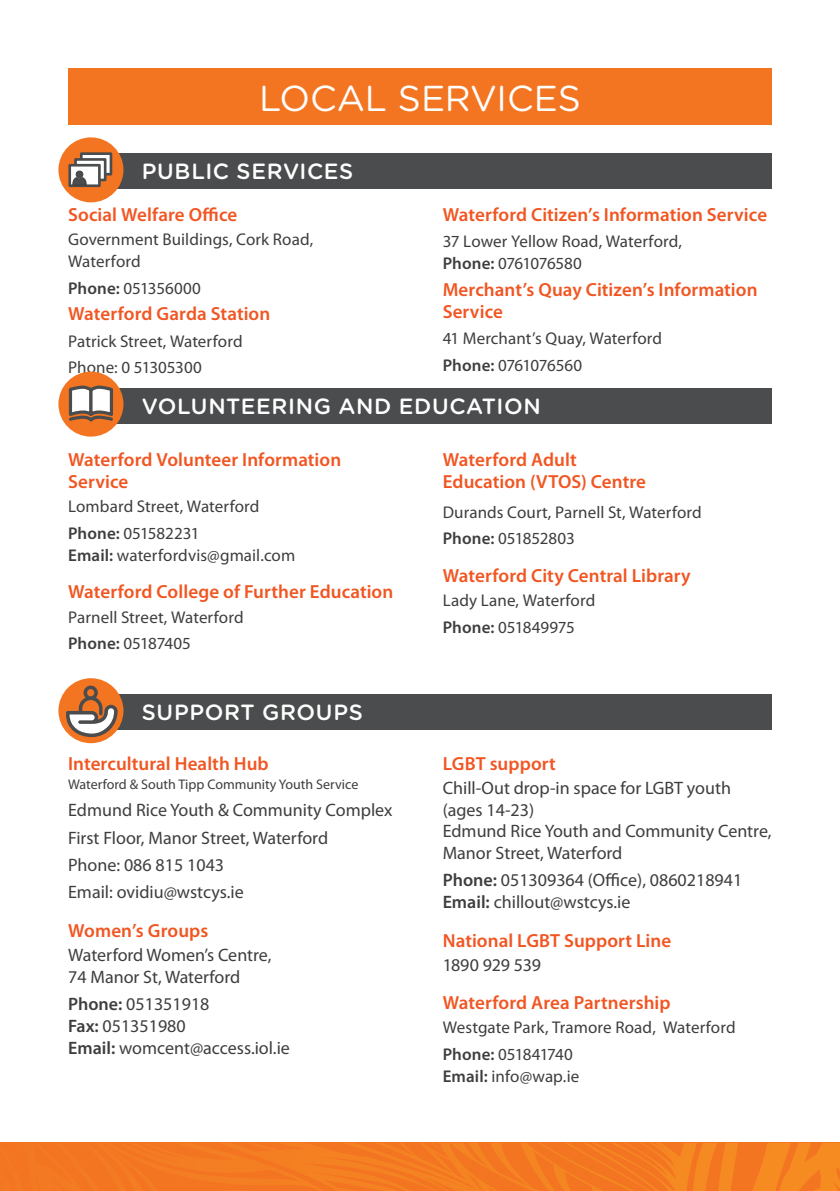
<style>
.page{position:relative;width:840px;height:1191px;background:#fff}
.page>*{position:absolute;margin:0;border:0;box-sizing:border-box;transform-origin:0 0}
.t1{font:36px "Gotham Rounded";letter-spacing:-.005em;color:#fff}
.Service_Section_Head{font:500 22px "Gotham Rounded";letter-spacing:.03em;color:#fff}
.Service_Title{font:600 19px/22px "Myriad Pro";letter-spacing:.005em;color:#f15622}
.Service_Details{font:600 19px/22px "Myriad Pro";letter-spacing:.005em;color:#f15622}
.Service_Details-2{font:18px/21.6px "Myriad Pro";color:#3e3e3f}
.Service_Details-3{font:18px "Myriad Pro";letter-spacing:-.02em;color:#3e3e3f}
.Service_Details-4{font:17px/22px "Myriad Pro";letter-spacing:.005em;color:#3e3e3f}
.Service_Details-5{font:17px "Myriad Pro";letter-spacing:-.015em;color:#3e3e3f}
.Service_Details-6{font:17px "Myriad Pro";letter-spacing:-.02em;color:#3e3e3f}
.t2{font:14px "Myriad Pro";color:#3e3e3f}
.s1{font-weight:600}
</style>
<div class="page">
<div style="left:68px;top:68px;width:703px;height:57px;background:#f47521"></div>
<div style="left:68px;top:153px;width:703px;height:36px;background:#4b4c4d"></div>
<div style="left:68px;top:388px;width:703px;height:36px;background:#4b4c4d"></div>
<div style="left:68px;top:693px;width:703px;height:36px;background:#4b4c4d"></div>
<svg style="left:0;top:1142px;width:839px;height:49px;background:#f47b21"></svg>
<div style="left:58px;top:137px;width:65px;height:65px;background:#f47521;border-radius:50%"></div>
<svg style="left:84px;top:156px;width:24px;height:15px"></svg>
<div style="left:80px;top:152px;width:32px;height:23px;border:3px solid #4b4c4d"></div>
<svg style="left:78px;top:162px;width:24px;height:15px"></svg>
<div style="left:74px;top:158px;width:32px;height:23px;border:3px solid #4b4c4d"></div>
<div style="left:70px;top:165px;width:29px;height:21px;background:#fff"></div>
<div style="left:68px;top:164px;width:33px;height:23px;border:3px solid #4b4c4d"></div>
<svg style="left:73px;top:177px;width:13px;height:8px"></svg>
<div style="left:76px;top:171px;width:7px;height:7px;background:#4b4c4d;border-radius:50%"></div>
<div style="left:76px;top:171px;width:7px;height:7px;border:1px solid #3e3e3f;border-radius:50%"></div>
<div style="left:58px;top:371px;width:65px;height:65px;background:#f47521;border-radius:50%"></div>
<svg style="left:67px;top:385px;width:48px;height:44px"></svg>
<div style="left:58px;top:678px;width:65px;height:65px;background:#f47521;border-radius:50%"></div>
<svg style="left:66px;top:685px;width:52px;height:52px"></svg>
<p class="t1" style="left:259px;top:73px;width:323px">LOCAL SERVICES</p>
<p class="Service_Section_Head" style="left:142px;top:156px;width:213px">PUBLIC SERVICES</p>
<p class="Service_Title" style="left:68px;top:204px;width:170px">Social Welfare Office</p>
<p class="Service_Details-4" style="left:68px;top:229px;width:246px">Government Buildings, Cork Road,<br>Waterford</p>
<p class="Service_Details-4" style="left:68px;top:277px;width:134px"><span class="s1">Phone:</span> 051356000</p>
<p class="Service_Details" style="left:68px;top:303px;width:204px">Waterford Garda Station</p>
<p class="Service_Details-4" style="left:68px;top:330px;width:176px">Patrick Street, Waterford</p>
<p class="Service_Details-4" style="left:68px;top:357px;width:135px">Phone: 0 51305300</p>
<p class="Service_Details" style="left:442px;top:204px;width:326px">Waterford Citizen’s Information Service</p>
<p class="Service_Details-4" style="left:442px;top:231px;width:241px">37 Lower Yellow Road, Waterford,<br><span class="s1">Phone:</span> 0761076580</p>
<p class="Service_Details" style="left:442px;top:279px;width:316px">Merchant’s Quay Citizen’s Information<br>Service</p>
<p class="Service_Details-4" style="left:442px;top:328px;width:221px">41 Merchant’s Quay, Waterford</p>
<p class="Service_Details-6" style="left:442px;top:356px;width:141px"><span class="s1">Phone:</span> 0761076560</p>
<p class="Service_Section_Head" style="left:142px;top:390px;width:400px">VOLUNTEERING AND EDUCATION</p>
<p class="Service_Title" style="left:68px;top:448px;width:274px">Waterford Volunteer Information<br>Service</p>
<p class="Service_Details-4" style="left:68px;top:495px;width:193px">Lombard Street, Waterford</p>
<p class="Service_Details-4" style="left:68px;top:522px;width:228px"><span class="s1">Phone:</span> 051582231<br><span class="s1">Email:</span> waterfordvis@gmail.com</p>
<p class="Service_Title" style="left:68px;top:581px;width:326px">Waterford College of Further Education</p>
<p class="Service_Details-4" style="left:68px;top:606px;width:177px">Parnell Street, Waterford</p>
<p class="Service_Details-5" style="left:68px;top:634px;width:124px"><span class="s1">Phone:</span> 05187405</p>
<p class="Service_Section_Head" style="left:142px;top:696px;width:222px">SUPPORT GROUPS</p>
<p class="Service_Title" style="left:68px;top:753px;width:202px">Intercultural Health Hub</p>
<p class="t2" style="left:68px;top:777px;width:291px">Waterford &amp; South Tipp Community Youth Service</p>
<p class="Service_Details-2" style="left:68px;top:800px;width:326px">Edmund Rice Youth &amp; Community Complex</p>
<p class="Service_Details-2" style="left:68px;top:827px;width:261px">First Floor, Manor Street, Waterford</p>
<p class="Service_Details-2" style="left:68px;top:854px;width:157px">Phone: 086 815 1043</p>
<p class="Service_Details-2" style="left:68px;top:882px;width:177px">Email: ovidiu@wstcys.ie</p>
<p class="Service_Title" style="left:68px;top:920px;width:142px">Women’s Groups</p>
<p class="Service_Details-2" style="left:68px;top:944px;width:205px">Waterford Women’s Centre,<br>74 Manor St, Waterford</p>
<p class="Service_Details-2" style="left:68px;top:993px;width:223px"><span class="s1">Phone:</span> 051351918<br><span class="s1">Fax:</span> 051351980<br><span class="s1">Email:</span> womcent@access.iol.ie</p>
<p class="Service_Details" style="left:442px;top:448px;width:205px">Waterford Adult<br>Education (VTOS) Centre</p>
<p class="Service_Details-4" style="left:442px;top:501px;width:260px">Durands Court, Parnell St, Waterford</p>
<p class="Service_Details-4" style="left:442px;top:528px;width:134px"><span class="s1">Phone:</span> 051852803</p>
<p class="Service_Title" style="left:442px;top:565px;width:249px">Waterford City Central Library</p>
<p class="Service_Details-4" style="left:442px;top:590px;width:154px">Lady Lane, Waterford</p>
<p class="Service_Details-5" style="left:442px;top:618px;width:134px"><span class="s1">Phone:</span> 051849975</p>
<p class="Service_Title" style="left:442px;top:753px;width:114px">LGBT support</p>
<p class="Service_Details-2" style="left:442px;top:777px;width:330px">Chill-Out drop-in space for LGBT youth (ages 14-23)<br>Edmund Rice Youth and Community Centre,<br>Manor Street, Waterford</p>
<p class="Service_Details-2" style="left:442px;top:869px;width:301px"><span class="s1">Phone:</span> 051309364 (Office), 0860218941<br><span class="s1">Email:</span> chillout@wstcys.ie</p>
<p class="Service_Title" style="left:442px;top:929px;width:230px">National LGBT Support Line</p>
<p class="Service_Details-3" style="left:442px;top:955px;width:100px">1890 929 539</p>
<p class="Service_Title" style="left:442px;top:991px;width:229px">Waterford Area Partnership</p>
<p class="Service_Details-4" style="left:442px;top:1016px;width:294px">Westgate Park, Tramore Road, Waterford</p>
<p class="Service_Details-4" style="left:442px;top:1043px;width:138px"><span class="s1">Phone:</span> 051841740<br><span class="s1">Email:</span> info@wap.ie</p>
</div>
